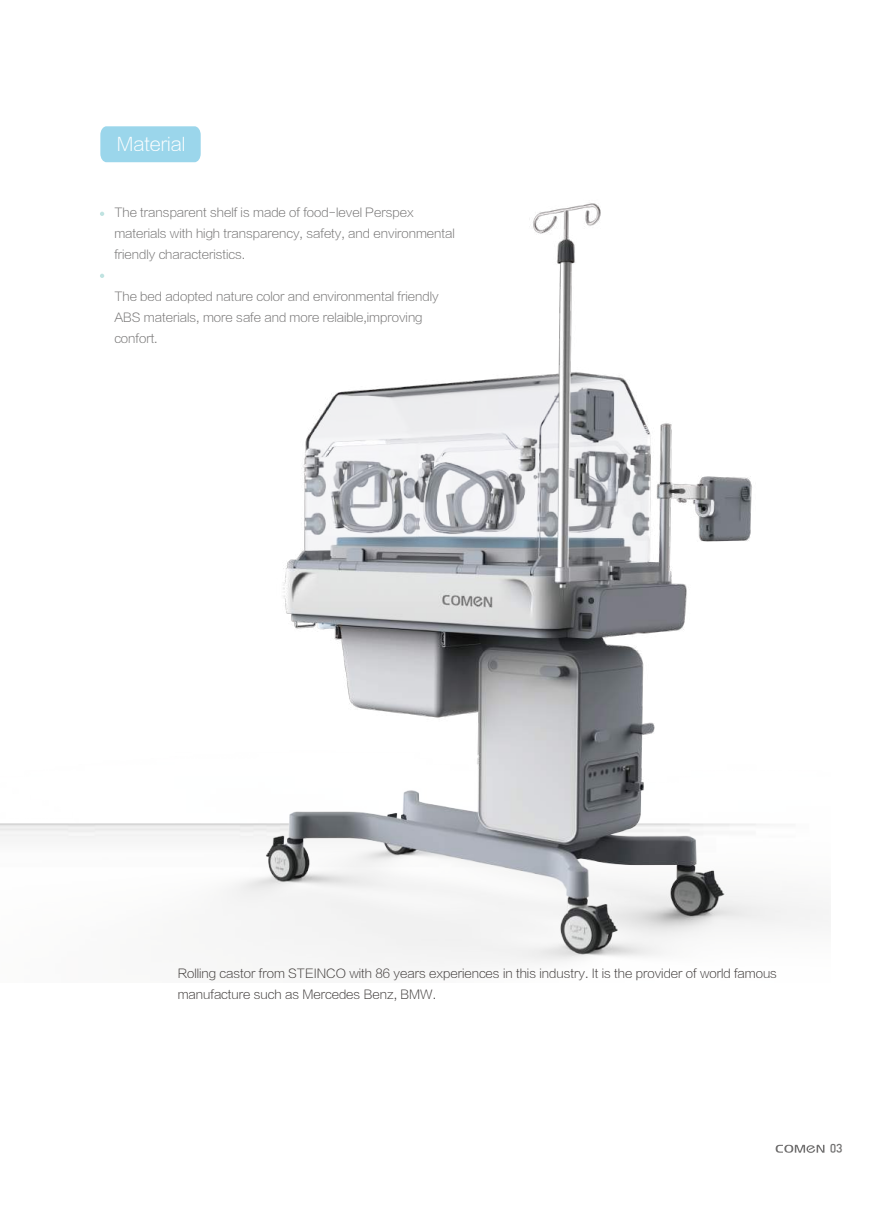
<style>
.page{position:relative;width:893px;height:1212px;background:#fff}
.page>*{position:absolute;margin:0;border:0;box-sizing:border-box;transform-origin:0 0}
.t1{font:18px "FZLTXHJW GB1 0";color:#fff}
.t2{font:12px/21px "FZLTXHJW GB1 0";color:#727171}
.t3{font:12px/21px "FZLTXHJW GB1 0";color:#3e3a39}
.t4{font:12px "DIN";color:#727171}
</style>
<div class="page">
<div style="left:100px;top:126px;width:101px;height:36px;background:#9bd6eb"></div>
<svg style="left:776px;top:1145px;width:48px;height:8px"></svg>
<img style="left:0;top:203px;width:829px;height:761px">
<h1 class="t1" style="left:117px;top:134px;width:70px">Material</h1>
<p class="t2" style="left:114px;top:203px;width:342px">The transparent shelf is made of food- level Perspex materials with high transparency, safety, and environmental friendly characteristics.</p>
<p class="t2" style="left:114px;top:287px;width:326px">The bed adopted nature color and environmental friendly<br>ABS materials, more safe and more relaible,improving confort.</p>
<p class="t3" style="left:178px;top:963px;width:601px">Rolling castor from STEINCO with 86 years experiences in this industry. It is the provider of world famous manufacture such as Mercedes Benz, BMW.</p>
<p class="t4" style="left:830px;top:1143px;width:14px">03</p>
</div>
